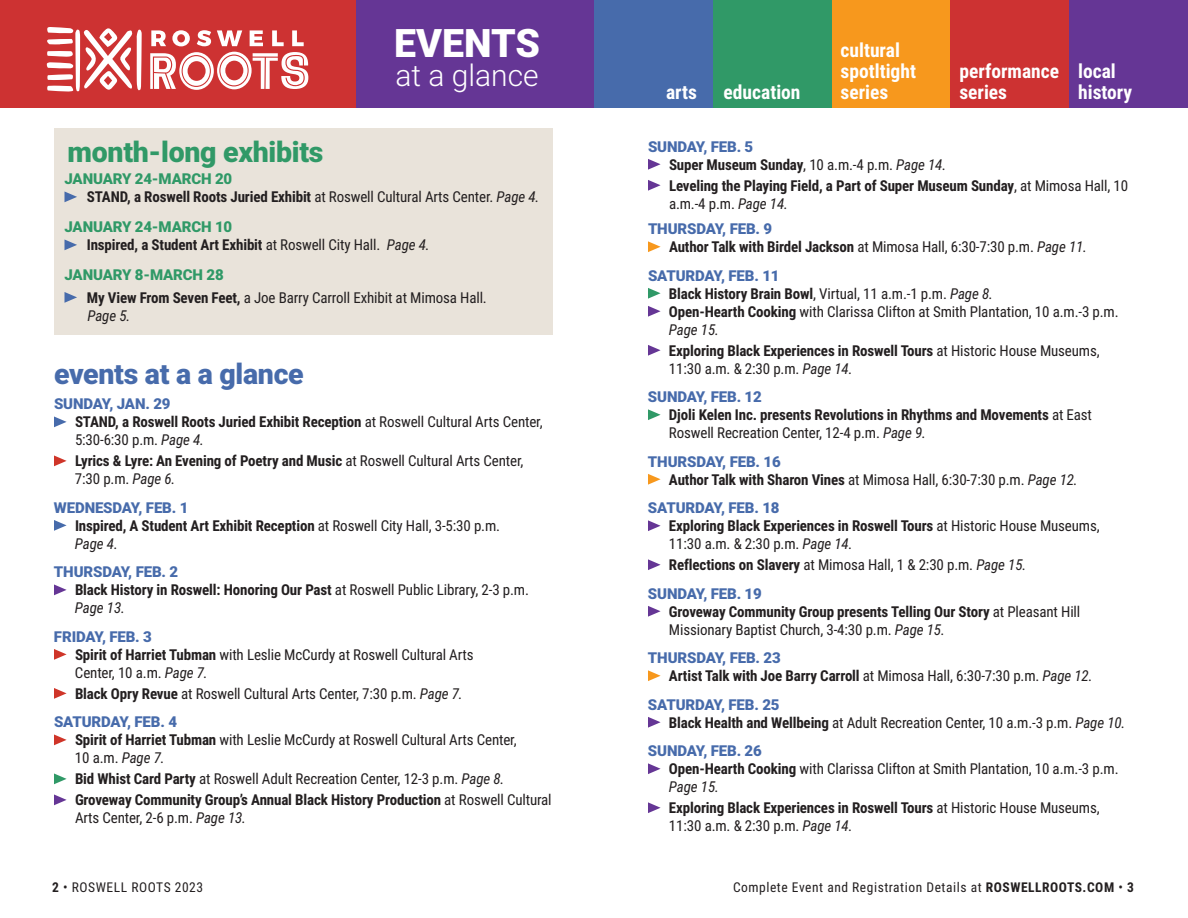
<style>
.page{position:relative;width:1188px;height:918px;background:#fff}
.page>*{position:absolute;margin:0;border:0;box-sizing:border-box;transform-origin:0 0}
.t1{font:900 39.3px "Roboto";color:#fff}
.t2{font:300 30px "Roboto";color:#fff}
.t3{font:900 28.5px "Roboto";letter-spacing:-.01em;color:#309967}
.t4{font:900 28.5px "Roboto";letter-spacing:-.01em;color:#476bab}
.t5{font:700 19.5px/21px "Roboto Condensed";color:#fff}
.t6{font:15px/18px "Roboto Condensed";letter-spacing:-.01em;color:#231f20}
.t7{font:700 15px/18px "Roboto Condensed";letter-spacing:-.01em;color:#231f20}
.t8{font:900 15px "Roboto";letter-spacing:-.01em;color:#476bab}
.t9{font:900 15px "Roboto";letter-spacing:-.01em;color:#309967}
.t10{font:13.5px "Roboto Condensed";letter-spacing:.04em;color:#231f20}
.s1{font-weight:400}
.s2{font-weight:400;font-style:italic}
.s3{font-weight:700}
.s4{font-style:italic}
</style>
<div class="page">
<div style="left:54px;top:128px;width:499px;height:207px;background:#e9e3da"></div>
<div style="left:0;top:0;width:356px;height:108px;background:#cd3232"></div>
<div style="left:356px;top:0;width:238px;height:108px;background:#653695"></div>
<div style="left:594px;top:0;width:119px;height:108px;background:#476bab"></div>
<div style="left:713px;top:0;width:119px;height:108px;background:#309967"></div>
<div style="left:832px;top:0;width:118px;height:108px;background:#f7981d"></div>
<div style="left:950px;top:0;width:119px;height:108px;background:#cd3232"></div>
<div style="left:1069px;top:0;width:119px;height:108px;background:#653695"></div>
<hr style="left:1187px;top:0;width:1px;height:108px;background:#476bab">
<svg style="left:64px;top:191px;width:13px;height:11px"></svg>
<svg style="left:64px;top:239px;width:13px;height:11px"></svg>
<svg style="left:64px;top:292px;width:13px;height:11px"></svg>
<svg style="left:54px;top:416px;width:13px;height:11px"></svg>
<svg style="left:54px;top:455px;width:13px;height:11px"></svg>
<svg style="left:54px;top:520px;width:13px;height:11px"></svg>
<svg style="left:54px;top:584px;width:13px;height:11px"></svg>
<svg style="left:54px;top:649px;width:13px;height:11px"></svg>
<svg style="left:54px;top:688px;width:13px;height:11px"></svg>
<svg style="left:54px;top:734px;width:13px;height:11px"></svg>
<svg style="left:54px;top:773px;width:13px;height:11px"></svg>
<svg style="left:54px;top:794px;width:13px;height:11px"></svg>
<svg style="left:648px;top:159px;width:13px;height:11px"></svg>
<svg style="left:648px;top:180px;width:13px;height:11px"></svg>
<svg style="left:648px;top:241px;width:13px;height:11px"></svg>
<svg style="left:648px;top:288px;width:13px;height:11px"></svg>
<svg style="left:648px;top:306px;width:13px;height:11px"></svg>
<svg style="left:648px;top:345px;width:13px;height:11px"></svg>
<svg style="left:648px;top:409px;width:13px;height:11px"></svg>
<svg style="left:648px;top:474px;width:13px;height:11px"></svg>
<svg style="left:648px;top:520px;width:13px;height:11px"></svg>
<svg style="left:648px;top:559px;width:13px;height:11px"></svg>
<svg style="left:648px;top:606px;width:13px;height:11px"></svg>
<svg style="left:648px;top:670px;width:13px;height:11px"></svg>
<svg style="left:648px;top:717px;width:13px;height:11px"></svg>
<svg style="left:648px;top:763px;width:13px;height:11px"></svg>
<svg style="left:648px;top:802px;width:13px;height:11px"></svg>
<svg style="left:151px;top:30px;width:15px;height:16px"></svg>
<svg style="left:172px;top:30px;width:18px;height:16px"></svg>
<svg style="left:197px;top:30px;width:14px;height:16px"></svg>
<svg style="left:217px;top:30px;width:25px;height:16px"></svg>
<svg style="left:250px;top:30px;width:13px;height:16px"></svg>
<svg style="left:272px;top:30px;width:12px;height:16px"></svg>
<svg style="left:292px;top:30px;width:12px;height:16px"></svg>
<svg style="left:47px;top:27px;width:95px;height:65px"></svg>
<svg style="left:150px;top:52px;width:158px;height:38px"></svg>
<h1 class="t1" style="left:394px;top:16px;width:147px">EVENTS</h1>
<h2 class="t2" style="left:395px;top:54px;width:145px">at a glance</h2>
<h3 class="t3" style="left:68px;top:132px;width:257px">month-long exhibits</h3>
<p class="t9" style="left:64px;top:168px;width:169px">JANUARY 24-MARCH 20</p>
<p class="t7" style="left:87px;top:187px;width:454px">STAND, a Roswell Roots Juried Exhibit <span class="s1">at Roswell Cultural Arts Center.</span> <span class="s2">Page 4.</span></p>
<p class="t9" style="left:64px;top:216px;width:169px">JANUARY 24-MARCH 10</p>
<p class="t7" style="left:87px;top:235px;width:344px">Inspired, a Student Art Exhibit <span class="s1">at Roswell City Hall.</span> <span class="s2">Page 4.</span></p>
<p class="t9" style="left:64px;top:264px;width:161px">JANUARY 8-MARCH 28</p>
<p class="t6" style="left:87px;top:288px;width:402px"><span class="s3">My View From Seven Feet,</span> a Joe Barry Carroll Exhibit at Mimosa Hall.<br><span class="s4">Page 5.</span></p>
<h3 class="t4" style="left:54px;top:354px;width:251px">events at a a glance</h3>
<p class="t8" style="left:54px;top:393px;width:118px">SUNDAY, JAN. 29</p>
<p class="t7" style="left:75px;top:412px;width:469px">STAND, a Roswell Roots Juried Exhibit Reception <span class="s1">at Roswell Cultural Arts Center,<br>5:30-6:30 p.m.</span> <span class="s2">Page 4.</span></p>
<p class="t7" style="left:75px;top:451px;width:450px">Lyrics &amp; Lyre: An Evening of Poetry and Music <span class="s1">at Roswell Cultural Arts Center,<br>7:30 p.m.</span> <span class="s2">Page 6.</span></p>
<p class="t8" style="left:54px;top:497px;width:136px">WEDNESDAY, FEB. 1</p>
<p class="t7" style="left:75px;top:516px;width:427px">Inspired, A Student Art Exhibit Reception <span class="s1">at Roswell City Hall, 3-5:30 p.m.<br></span><span class="s2">Page 4.</span></p>
<p class="t8" style="left:54px;top:561px;width:126px">THURSDAY, FEB. 2</p>
<p class="t7" style="left:75px;top:580px;width:456px">Black History in Roswell: Honoring Our Past <span class="s1">at Roswell Public Library, 2-3 p.m.<br></span><span class="s2">Page 13.</span></p>
<p class="t8" style="left:54px;top:626px;width:99px">FRIDAY, FEB. 3</p>
<p class="t6" style="left:75px;top:645px;width:400px"><span class="s3">Spirit of Harriet Tubman</span> with Leslie McCurdy at Roswell Cultural Arts<br>Center, 10 a.m. <span class="s4">Page 7.</span></p>
<p class="t6" style="left:75px;top:684px;width:389px"><span class="s3">Black Opry Revue</span> at Roswell Cultural Arts Center, 7:30 p.m. <span class="s4">Page 7.</span></p>
<p class="t8" style="left:54px;top:711px;width:125px">SATURDAY, FEB. 4</p>
<p class="t6" style="left:75px;top:730px;width:443px"><span class="s3">Spirit of Harriet Tubman</span> with Leslie McCurdy at Roswell Cultural Arts Center,<br>10 a.m. <span class="s4">Page 7.</span></p>
<p class="t7" style="left:75px;top:768px;width:478px;line-height:21px">Bid Whist Card Party <span class="s1">at Roswell Adult Recreation Center, 12-3 p.m.</span> <span class="s2">Page 8.<br></span>Groveway Community Group’s Annual Black History Production <span class="s1">at Roswell Cultural</span></p>
<p class="t6" style="left:75px;top:808px;width:173px">Arts Center, 2-6 p.m. <span class="s4">Page 13.</span></p>
<h3 class="t5" style="left:666px;top:81px;width:32px">arts</h3>
<h3 class="t5" style="left:724px;top:81px;width:78px">education</h3>
<h3 class="t5" style="left:841px;top:39px;width:77px">cultural spotltight series</h3>
<h3 class="t5" style="left:959px;top:60px;width:101px">performance series</h3>
<h3 class="t5" style="left:1078px;top:60px;width:56px">local history</h3>
<p class="t8" style="left:648px;top:136px;width:107px">SUNDAY, FEB. 5</p>
<p class="t7" style="left:669px;top:153px;width:461px;line-height:21px">Super Museum Sunday<span class="s1">, 10 a.m.-4 p.m.</span> <span class="s2">Page 14.<br></span>Leveling the Playing Field, a Part of Super Museum Sunday<span class="s1">, at Mimosa Hall, 10</span></p>
<p class="t6" style="left:669px;top:194px;width:121px">a.m.-4 p.m. <span class="s4">Page 14.</span></p>
<p class="t8" style="left:648px;top:218px;width:126px">THURSDAY, FEB. 9</p>
<p class="t7" style="left:669px;top:237px;width:420px">Author Talk with Birdel Jackson <span class="s1">at Mimosa Hall, 6:30-7:30 p.m.</span> <span class="s2">Page 11.</span></p>
<p class="t8" style="left:648px;top:265px;width:133px">SATURDAY, FEB. 11</p>
<p class="t6" style="left:669px;top:284px;width:451px"><span class="s3">Black History Brain Bowl</span>, Virtual, 11 a.m.-1 p.m. <span class="s4">Page 8.<br></span><span class="s3">Open-Hearth Cooking</span> with Clarissa Clifton at Smith Plantation, 10 a.m.-3 p.m.<br><span class="s4">Page 15.</span></p>
<p class="t6" style="left:669px;top:341px;width:432px"><span class="s3">Exploring Black Experiences in Roswell Tours</span> at Historic House Museums,<br>11:30 a.m. &amp; 2:30 p.m. <span class="s4">Page 14.</span></p>
<p class="t8" style="left:648px;top:386px;width:115px">SUNDAY, FEB. 12</p>
<p class="t7" style="left:669px;top:405px;width:425px">Djoli Kelen Inc. presents Revolutions in Rhythms and Movements <span class="s1">at East<br>Roswell Recreation Center, 12-4 p.m.</span> <span class="s2">Page 9.</span></p>
<p class="t8" style="left:648px;top:451px;width:134px">THURSDAY, FEB. 16</p>
<p class="t6" style="left:669px;top:470px;width:410px"><span class="s3">Author Talk with Sharon Vines</span> at Mimosa Hall, 6:30-7:30 p.m. <span class="s4">Page 12.</span></p>
<p class="t8" style="left:648px;top:497px;width:133px">SATURDAY, FEB. 18</p>
<p class="t6" style="left:669px;top:516px;width:432px"><span class="s3">Exploring Black Experiences in Roswell Tours</span> at Historic House Museums,<br>11:30 a.m. &amp; 2:30 p.m. <span class="s4">Page 14.</span></p>
<p class="t6" style="left:669px;top:555px;width:359px"><span class="s3">Reflections on Slavery</span> at Mimosa Hall, 1 &amp; 2:30 p.m. <span class="s4">Page 15.</span></p>
<p class="t8" style="left:648px;top:583px;width:115px">SUNDAY, FEB. 19</p>
<p class="t6" style="left:669px;top:602px;width:413px"><span class="s3">Groveway Community Group presents Telling Our Story</span> at Pleasant Hill<br>Missionary Baptist Church, 3-4:30 p.m. <span class="s4">Page 15.</span></p>
<p class="t8" style="left:648px;top:647px;width:134px">THURSDAY, FEB. 23</p>
<p class="t7" style="left:669px;top:666px;width:425px">Artist Talk with Joe Barry Carroll <span class="s1">at Mimosa Hall, 6:30-7:30 p.m.</span> <span class="s2">Page 12.</span></p>
<p class="t8" style="left:648px;top:694px;width:133px">SATURDAY, FEB. 25</p>
<p class="t6" style="left:669px;top:713px;width:458px"><span class="s3">Black Health and Wellbeing</span> at Adult Recreation Center, 10 a.m.-3 p.m. <span class="s4">Page 10.</span></p>
<p class="t8" style="left:648px;top:740px;width:115px">SUNDAY, FEB. 26</p>
<p class="t6" style="left:669px;top:759px;width:451px"><span class="s3">Open-Hearth Cooking</span> with Clarissa Clifton at Smith Plantation, 10 a.m.-3 p.m.<br><span class="s4">Page 15.</span></p>
<p class="t6" style="left:669px;top:798px;width:432px"><span class="s3">Exploring Black Experiences in Roswell Tours</span> at Historic House Museums,<br>11:30 a.m. &amp; 2:30 p.m. <span class="s4">Page 14.</span></p>
<p class="t10" style="left:52px;top:878px;width:152px"><span class="s3">2</span> • ROSWELL ROOTS 2023</p>
<p class="t10" style="left:733px;top:878px;width:402px">Complete Event and Registration Details at <span class="s3">ROSWELLROOTS.COM</span> • <span class="s3">3</span></p>
</div>
